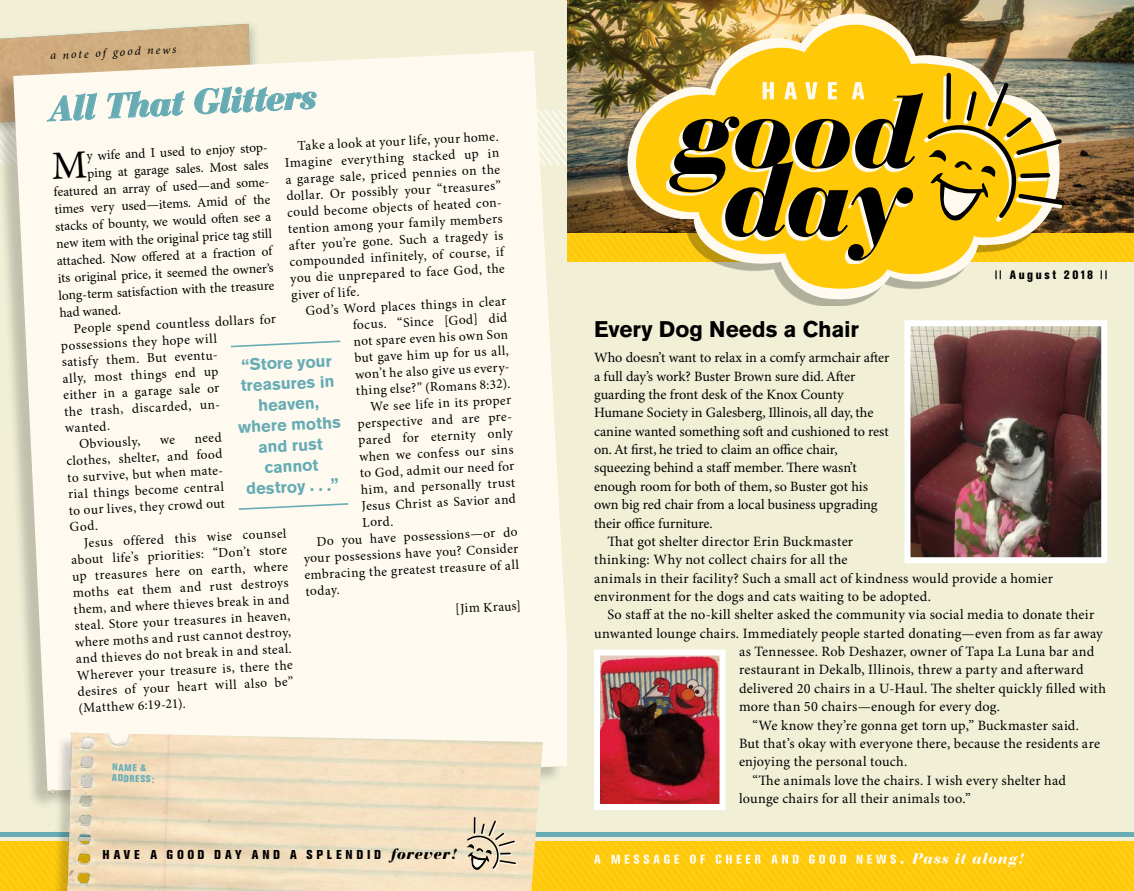
<style>
.page{position:relative;width:1134px;height:891px;background:#fff}
.page>*{position:absolute;margin:0;border:0;box-sizing:border-box;transform-origin:0 0}
.t1{font:italic 900 34.5px "Bauer Bodoni";color:#67acb5}
.t2{font:700 22.5px "Akzidenz Grotesk BE";color:#000}
.t3{font:700 16.5px/20.7px "Akzidenz Grotesk BE";color:#67acb5;text-align:center}
.t4{font:14.25px "Minion Pro";letter-spacing:.01em;color:#000}
.t5{font:13.5px/16.5px "Minion Pro";color:#000}
.t6{font:800 condensed 12.75px "Akzidenz Grotesk BE";letter-spacing:.3em;color:#000}
.t7{font:italic 12px "Minion Pro";color:#000}
.t8{font:800 condensed 12px "Akzidenz Grotesk BE";letter-spacing:.215em;color:#000}
.t9{font:800 condensed 9.75px/10.8px "Akzidenz Grotesk BE";color:#67acb5}
.s1{font-family:"Bauer Bodoni";font-weight:900;font-style:italic;font-stretch:normal;font-size:15px}
.s2{font-family:"Bauer Bodoni";font-weight:900;font-style:italic;font-stretch:normal}
</style>
<div class="page">
<div style="left:567px;top:0;width:567px;height:843px;background:#f1f0d7"></div>
<div style="left:0;top:0;width:567px;height:891px;background:#f1f0d7"></div>
<div style="left:13px;top:261px;width:554px;height:518px;background:#fffaf0"></div>
<img style="left:911px;top:327px;width:189px;height:229px">
<div style="left:904px;top:320px;width:203px;height:243px;border:6px solid #fff"></div>
<img style="left:567px;top:0;width:567px;height:24px">
<img style="left:601px;top:657px;width:118px;height:146px">
<div style="left:594px;top:650px;width:132px;height:160px;border:6px solid #fff"></div>
<img style="left:620px;top:11px;width:442px;height:290px">
<svg style="left:625px;top:22px;width:430px;height:268px"></svg>
<svg style="left:722px;top:261px;width:188px;height:3px"></svg>
<img style="left:39px;top:732px;width:504px;height:86px">
<svg style="left:0;top:818px;width:1134px;height:73px"></svg>
<svg style="left:229px;top:340px;width:113px;height:8px"></svg>
<svg style="left:237px;top:502px;width:113px;height:9px"></svg>
<img style="left:0;top:24px;width:1134px;height:237px">
<svg style="left:160px;top:438px;width:15px;height:6px"></svg>
<p class="t7" style="left:50px;top:48px;width:128px;rotate:-3deg">a note of good news</p>
<h1 class="t1" style="left:48px;top:89px;width:270px;rotate:-3deg">All That Glitters</h1>
<p class="t5" style="left:283px;top:139px;width:218px;text-indent:14px;rotate:-3deg">Take a look at your life, your home.<br>Imagine everything stacked up in a garage sale, priced pennies on the dollar. Or possibly your “treasures” could become objects of heated con&shy;tention among your family members after you’re gone. Such a tragedy is compounded infinitely, of course, if you die unprepared to face God, the giver of life.</p>
<p class="t5" style="left:86px;top:149px;width:185px;rotate:-3deg">y wife and I used to enjoy stop-</p>
<p class="t5" style="left:87px;top:166px;width:183px;rotate:-3deg">ping at garage sales. Most sales</p>
<p class="t5" style="left:53px;top:185px;width:219px;rotate:-3deg">featured an array of used—and some-</p>
<p class="t5" style="left:54px;top:202px;width:218px;rotate:-3deg">times very used—items. Amid of the</p>
<p class="t5" style="left:55px;top:219px;width:217px;rotate:-3deg">stacks of bounty, we would oft en see a</p>
<p class="t5" style="left:56px;top:237px;width:217px;rotate:-3deg">new item with the original price tag still</p>
<p class="t5" style="left:57px;top:254px;width:217px;rotate:-3deg">attached. Now off ered at a fraction of</p>
<p class="t5" style="left:57px;top:271px;width:218px;rotate:-3deg">its original price, it seemed the owner’s</p>
<p class="t5" style="left:58px;top:288px;width:217px;rotate:-3deg">long-term satisfaction with the treasure</p>
<p class="t5" style="left:59px;top:305px;width:63px;rotate:-3deg">had waned.</p>
<p class="t5" style="left:73px;top:321px;width:204px;rotate:-3deg">People spend countless dollars for</p>
<p class="t5" style="left:61px;top:338px;width:157px;rotate:-3deg">possessions they hope will</p>
<p class="t5" style="left:61px;top:355px;width:159px;rotate:-3deg">satisfy them. But eventu-</p>
<p class="t5" style="left:62px;top:371px;width:158px;rotate:-3deg">ally, most things end up</p>
<p class="t5" style="left:63px;top:388px;width:157px;rotate:-3deg">either in a garage sale or</p>
<p class="t5" style="left:64px;top:404px;width:159px;rotate:-3deg">the trash, discarded, un-</p>
<p class="t5" style="left:65px;top:421px;width:47px;rotate:-3deg">wanted.</p>
<p class="t5" style="left:79px;top:436px;width:63px;rotate:-3deg">Obviously,</p>
<p class="t5" style="left:305px;top:303px;width:203px;rotate:-3deg">God’s Word places things in clear</p>
<p class="t5" style="left:352px;top:317px;width:156px;rotate:-3deg">focus. “Since [God] did</p>
<p class="t5" style="left:353px;top:334px;width:156px;rotate:-3deg">not spare even his own Son</p>
<p class="t5" style="left:354px;top:350px;width:156px;rotate:-3deg">but gave him up for us all,</p>
<p class="t5" style="left:355px;top:367px;width:158px;rotate:-3deg">won’t he also give us every-</p>
<p class="t5" style="left:356px;top:383px;width:156px;rotate:-3deg">thing else?” (Romans 8:32).</p>
<p class="t5" style="left:370px;top:399px;width:142px;rotate:-3deg">We see life in its proper</p>
<p class="t5" style="left:357px;top:416px;width:158px;rotate:-3deg">perspective and are pre-</p>
<p class="t5" style="left:358px;top:433px;width:156px;rotate:-3deg">pared for eternity only</p>
<p class="t5" style="left:359px;top:449px;width:156px;rotate:-3deg">when we confess our sins</p>
<p class="t5" style="left:360px;top:466px;width:156px;rotate:-3deg">to God, admit our need for</p>
<p class="t5" style="left:360px;top:482px;width:156px;rotate:-3deg">him, and personally trust</p>
<p class="t5" style="left:361px;top:499px;width:156px;rotate:-3deg">Jesus Christ as Savior and</p>
<p class="t5" style="left:362px;top:515px;width:32px;rotate:-3deg">Lord.</p>
<p class="t5" style="left:316px;top:534px;width:203px;rotate:-3deg">Do you have possessions—or do</p>
<p class="t3" style="left:234px;top:355px;width:104px;rotate:-3deg">“Store your treasures in heaven, where moths and rust cannot destroy . . .”</p>
<p class="t5" style="left:65px;top:438px;width:160px;text-indent:129px;rotate:-3deg">need clothes, shelter, and food to survive, but when mate&shy;rial things become central to our lives, they crowd out<br>God.</p>
<p class="t5" style="left:69px;top:536px;width:218px;text-align:justify;text-indent:14px;rotate:-3deg">Jesus offered this wise counsel about life’s priorities: “Don’t store up treasures here on earth, where moths eat them and rust destroys them, and where thieves break in and steal. Store your treasures in heaven, where moths and rust cannot destroy, and thieves do not break in and steal.<br>Wherever your treasure is, there the desires of your heart will also be” (Matthew 6:19-21).</p>
<p class="t5" style="left:303px;top:551px;width:216px;rotate:-3deg">your possessions have you? Consider</p>
<p class="t5" style="left:304px;top:568px;width:216px;rotate:-3deg">embracing the greatest treasure of all</p>
<p class="t5" style="left:305px;top:584px;width:36px;rotate:-3deg">today.</p>
<p class="t5" style="left:455px;top:601px;width:67px;rotate:-3deg">[Jim Kraus]</p>
<p class="t9" style="left:113px;top:762px;width:44px;rotate:2deg">NAME &amp;<br>ADDRESS:</p>
<p class="t6" style="left:103px;top:847px;width:356px">HAVE A GOOD DAY AND A SPLENDID <span class="s1">forever!</span></p>
<p class="t8" style="left:994px;top:268px;width:114px"><span class="s2">||</span> August 2018 <span class="s2">||</span></p>
<h2 class="t2" style="left:594px;top:316px;width:266px">Every Dog Needs a Chair</h2>
<p class="t4" style="left:594px;top:349px;width:297px">Who doesn’t want to relax in a comfy armchair after</p>
<p class="t4" style="left:594px;top:368px;width:263px">a full day’s work? Buster Brown sure did. After</p>
<p class="t4" style="left:594px;top:386px;width:251px">guarding the front desk of the Knox County</p>
<p class="t4" style="left:594px;top:404px;width:281px">Humane Society in Galesberg, Illinois, all day, the</p>
<p class="t4" style="left:594px;top:423px;width:296px">canine wanted something soft and cushioned to rest</p>
<p class="t4" style="left:594px;top:441px;width:245px">on. At first, he tried to claim an office chair,</p>
<p class="t4" style="left:594px;top:459px;width:264px">squeezing behind a staff member. There wasn’t</p>
<p class="t4" style="left:594px;top:478px;width:275px">enough room for both of them, so Buster got his</p>
<p class="t4" style="left:594px;top:496px;width:285px">own big red chair from a local business upgrading</p>
<p class="t4" style="left:594px;top:514px;width:120px">their office furniture.</p>
<p class="t4" style="left:608px;top:533px;width:247px">That got shelter director Erin Buckmaster</p>
<p class="t4" style="left:594px;top:551px;width:255px">thinking: Why not collect chairs for all the</p>
<p class="t4" style="left:594px;top:570px;width:461px">animals in their facility? Such a small act of kindness would provide a homier</p>
<p class="t4" style="left:594px;top:588px;width:338px">environment for the dogs and cats waiting to be adopted.</p>
<p class="t4" style="left:608px;top:606px;width:488px">So staff at the no-kill shelter asked the community via social media to donate their</p>
<p class="t4" style="left:594px;top:625px;width:510px">unwanted lounge chairs. Immediately people started donating—even from as far away</p>
<p class="t4" style="left:739px;top:643px;width:357px">as Tennessee. Rob Deshazer, owner of Tapa La Luna bar and</p>
<p class="t4" style="left:739px;top:661px;width:346px">restaurant in Dekalb, Illinois, threw a party and afterward</p>
<p class="t4" style="left:739px;top:680px;width:369px">delivered 20 chairs in a U-Haul. The shelter quickly filled with</p>
<p class="t4" style="left:739px;top:698px;width:262px">more than 50 chairs—enough for every dog.</p>
<p class="t4" style="left:753px;top:717px;width:328px">“We know they’re gonna get torn up,” Buckmaster said.</p>
<p class="t4" style="left:739px;top:735px;width:363px">But that’s okay with everyone there, because the residents are</p>
<p class="t4" style="left:739px;top:753px;width:170px">enjoying the personal touch.</p>
<p class="t4" style="left:753px;top:772px;width:315px">“The animals love the chairs. I wish every shelter had</p>
<p class="t4" style="left:739px;top:790px;width:233px">lounge chairs for all their animals too.”</p>
</div>
